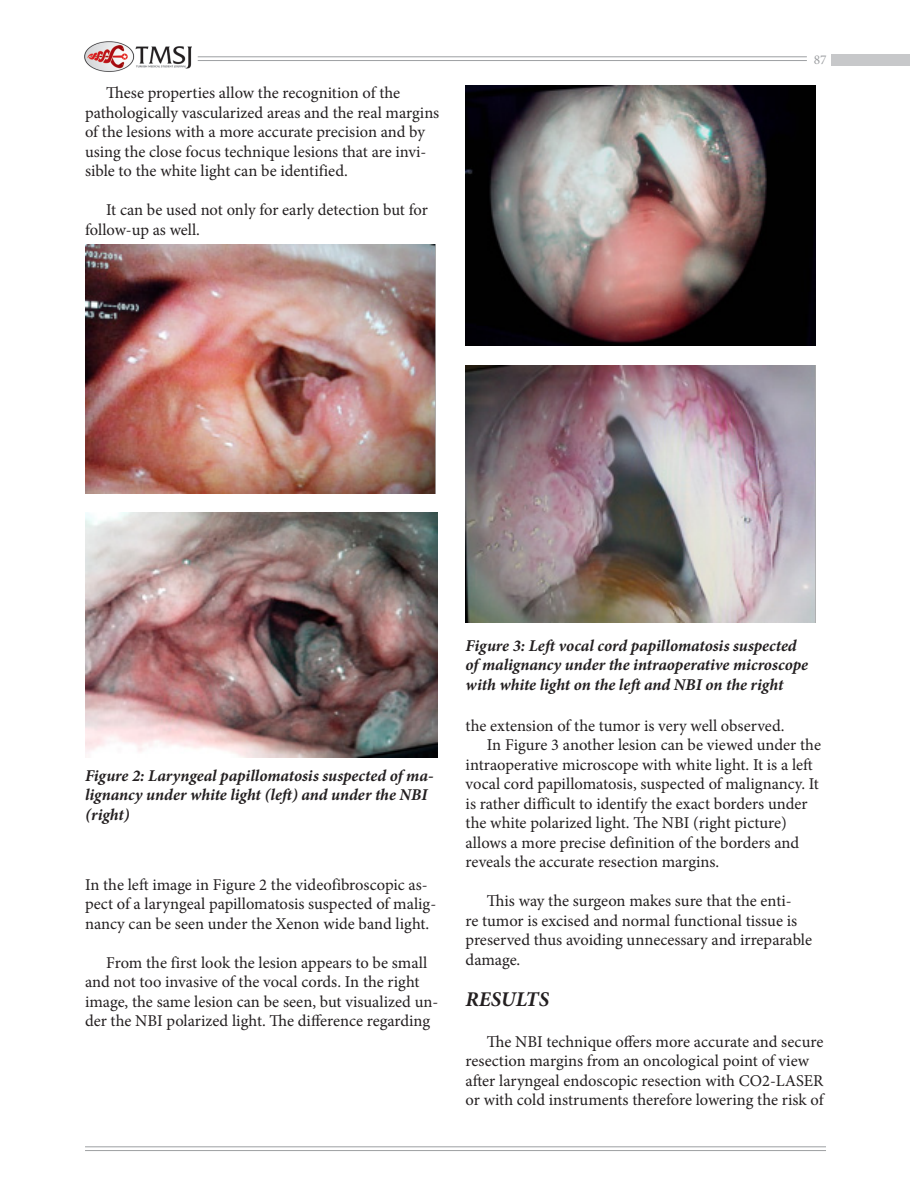
<style>
.page{position:relative;width:910px;height:1191px;background:#fff}
.page>*{position:absolute;margin:0;border:0;box-sizing:border-box;transform-origin:0 0}
.t1{font:italic 700 21px "Minion Pro";color:#231f20}
.t2{font:16.5px/19.5px "Minion Pro";color:#231f20}
.t3{font:italic 700 16.5px/19.5px "Minion Pro";letter-spacing:-.005em;color:#231f20}
.t4{font:13.5px "Minion Pro";color:#9d9fa2}
</style>
<div class="page">
<hr style="left:85px;top:1150px;width:741px;height:1px;background:#9d9fa2">
<hr style="left:85px;top:1146px;width:741px;height:1px;background:#9d9fa2">
<img style="left:84px;top:41px;width:107px;height:31px">
<hr style="left:198px;top:60px;width:609px;height:1px;background:#9d9fa2">
<hr style="left:198px;top:56px;width:609px;height:1px;background:#9d9fa2">
<div style="left:831px;top:54px;width:79px;height:11px;background:#c7c8ca"></div>
<img style="left:85px;top:244px;width:351px;height:249px">
<img style="left:85px;top:512px;width:352px;height:245px">
<img style="left:466px;top:85px;width:349px;height:260px">
<img style="left:466px;top:366px;width:350px;height:256px">
<p class="t2" style="left:85px;top:83px;width:356px;text-indent:21px">These properties allow the recognition of the pathologically vascularized areas and the real margins of the lesions with a more accurate precision and by using the close focus technique lesions that are invi&shy;sible to the white light can be identified.</p>
<p class="t2" style="left:85px;top:200px;width:344px;text-indent:21px">It can be used not only for early detection but for follow-up as well.</p>
<p class="t4" style="left:814px;top:51px;width:14px">87</p>
<p class="t3" style="left:85px;top:765px;width:350px">Figure 2: Laryngeal papillomatosis suspected of ma&shy;lignancy under white light (left) and under the NBI (right)</p>
<p class="t2" style="left:85px;top:874px;width:353px">In the left image in Figure 2 the videofibroscopic as&shy;pect of a laryngeal papillomatosis suspected of malig&shy;nancy can be seen under the Xenon wide band light.</p>
<p class="t2" style="left:85px;top:952px;width:355px;text-indent:21px">From the first look the lesion appears to be small and not too invasive of the vocal cords. In the right image, the same lesion can be seen, but visualized un&shy;der the NBI polarized light. The difference regarding</p>
<p class="t3" style="left:466px;top:635px;width:344px">Figure 3: Left vocal cord papillomatosis suspected of malignancy under the intraoperative microscope with white light on the left and NBI on the right</p>
<p class="t2" style="left:466px;top:715px;width:320px">the extension of the tumor is very well observed.</p>
<p class="t2" style="left:466px;top:735px;width:357px;text-indent:21px">In Figure 3 another lesion can be viewed under the intraoperative microscope with white light. It is a left vocal cord papillomatosis, suspected of malignancy. It is rather difficult to identify the exact borders under the white polarized light. The NBI (right picture) allows a more precise definition of the borders and reveals the accurate resection margins.</p>
<p class="t2" style="left:466px;top:891px;width:348px;text-indent:21px">This way the surgeon makes sure that the enti-<br>re tumor is excised and normal functional tissue is preserved thus avoiding unnecessary and irreparable damage.</p>
<p class="t1" style="left:466px;top:984px;width:85px">RESULTS</p>
<p class="t2" style="left:466px;top:1032px;width:359px;text-indent:21px">The NBI technique offers more accurate and secure resection margins from an oncological point of view after laryngeal endoscopic resection with CO2-LASER or with cold instruments therefore lowering the risk of</p>
</div>
